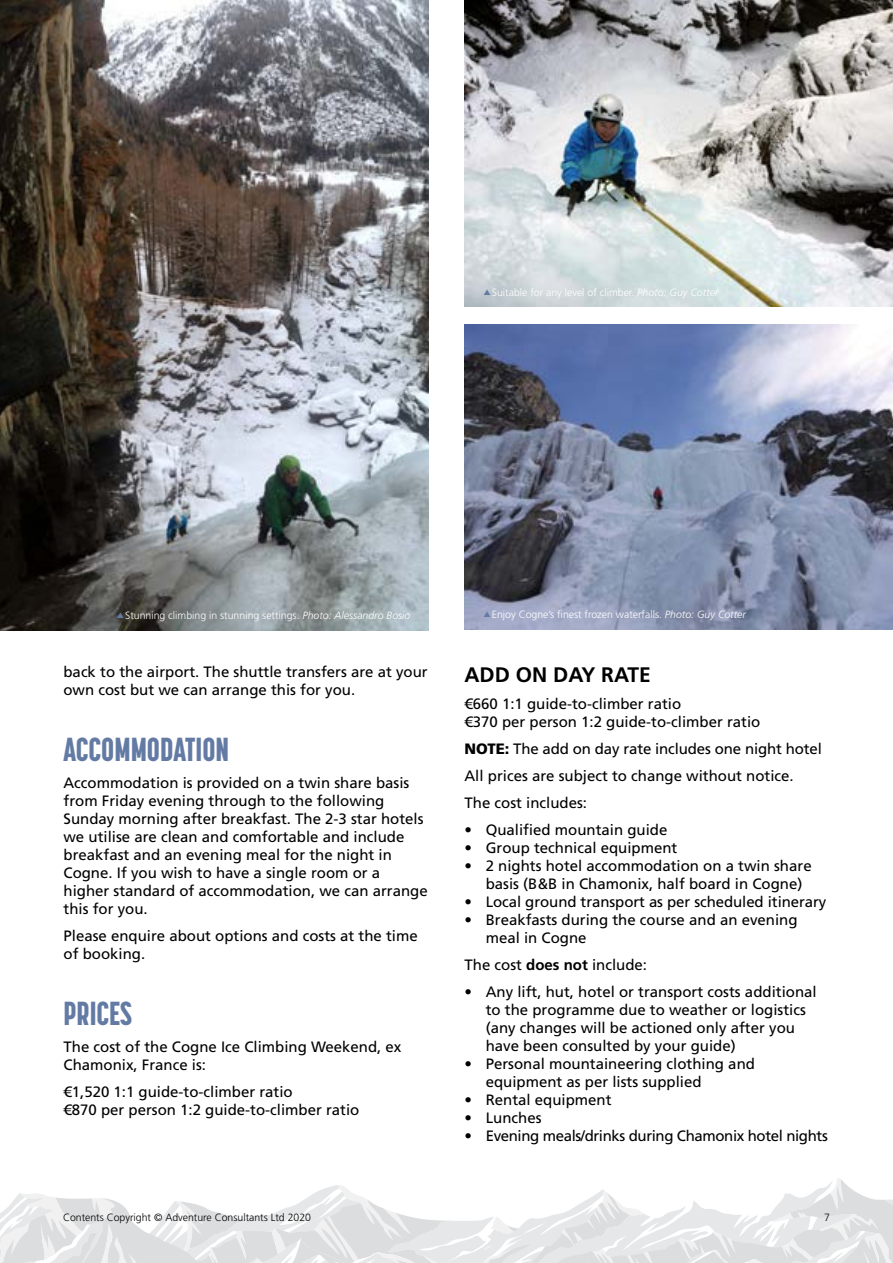
<style>
.page{position:relative;width:893px;height:1263px;background:#fff}
.page>*{position:absolute;margin:0;border:0;box-sizing:border-box;transform-origin:0 0}
.t1{font:800 33px "Korolev Compressed";color:#637ba4}
.t2{font:700 21px "Frutiger LT Std";color:#000}
.t3{font:15px/18px "Frutiger LT Std";color:#000}
.t4{font:15px "Frutiger LT Std";letter-spacing:-.025em;color:#000}
.t5{font:300 10.5px "Frutiger LT Std";color:#fff}
.t6{font:300 10.5px "Frutiger LT Std";color:#000}
.s1{font-style:italic}
.s2{font-weight:900}
.s3{font-weight:700}
</style>
<div class="page">
<svg style="left:0;top:1178px;width:893px;height:85px"></svg>
<img style="left:464px;top:0;width:429px;height:306px">
<img style="left:0;top:0;width:428px;height:630px">
<img style="left:464px;top:324px;width:429px;height:305px">
<svg style="left:484px;top:289px;width:6px;height:6px"></svg>
<svg style="left:117px;top:612px;width:7px;height:6px"></svg>
<svg style="left:484px;top:611px;width:6px;height:6px"></svg>
<p class="t5" style="left:492px;top:287px;width:228px">Suitable for any level of climber. <span class="s1">Photo: Guy Cotter</span></p>
<p class="t5" style="left:125px;top:610px;width:287px">Stunning climbing in stunning settings. <span class="s1">Photo: Alessandro Bosio</span></p>
<p class="t5" style="left:492px;top:608px;width:256px">Enjoy Cogne’s finest frozen waterfalls. <span class="s1">Photo: Guy Cotter</span></p>
<p class="t3" style="left:63px;top:663px;width:366px">back to the airport. The shuttle transfers are at your own cost but we can arrange this for you.</p>
<h1 class="t1" style="left:63px;top:730px;width:167px">ACCOMMODATION</h1>
<p class="t3" style="left:63px;top:774px;width:366px">Accommodation is provided on a twin share basis from Friday evening through to the following Sunday morning after breakfast. The 2-3 star hotels we utilise are clean and comfortable and include breakfast and an evening meal for the night in Cogne. If you wish to have a single room or a higher standard of accommodation, we can arrange this for you.</p>
<p class="t3" style="left:63px;top:927px;width:356px">Please enquire about options and costs at the time of booking.</p>
<h1 class="t1" style="left:63px;top:994px;width:70px">PRICES</h1>
<p class="t3" style="left:63px;top:1038px;width:339px">The cost of the Cogne Ice Climbing Weekend, ex<br>Chamonix, France is:</p>
<p class="t3" style="left:63px;top:1083px;width:297px">€1,520 1:1 guide-to-climber ratio<br>€870 per person 1:2 guide-to-climber ratio</p>
<h2 class="t2" style="left:464px;top:662px;width:188px">ADD ON DAY RATE</h2>
<p class="t3" style="left:464px;top:695px;width:297px">€660 1:1 guide-to-climber ratio<br>€370 per person 1:2 guide-to-climber ratio</p>
<p class="t3" style="left:464px;top:735px;width:359px;line-height:27px"><span class="s2">NOTE:</span> The add on day rate includes one night hotel<br>All prices are subject to change without notice.<br>The cost includes:</p>
<p class="t3" style="left:464px;top:821px;width:204px">• Qualified mountain guide</p>
<p class="t3" style="left:464px;top:839px;width:214px">• Group technical equipment</p>
<p class="t3" style="left:486px;top:857px;width:327px;text-indent:-21px">• 2 nights hotel accommodation on a twin share basis (B&amp;B in Chamonix, half board in Cogne)</p>
<p class="t3" style="left:464px;top:893px;width:363px">• Local ground transport as per scheduled itinerary</p>
<p class="t3" style="left:486px;top:911px;width:313px;text-indent:-21px">• Breakfasts during the course and an evening meal in Cogne</p>
<p class="t3" style="left:464px;top:956px;width:184px">The cost <span class="s3">does not</span> include:</p>
<p class="t3" style="left:486px;top:983px;width:332px;text-indent:-21px">• Any lift, hut, hotel or transport costs additional to the programme due to weather or logistics (any changes will be actioned only after you have been consulted by your guide)</p>
<p class="t3" style="left:486px;top:1055px;width:271px;text-indent:-21px">• Personal mountaineering clothing and equipment as per lists supplied</p>
<p class="t3" style="left:464px;top:1091px;width:149px">• Rental equipment</p>
<p class="t3" style="left:464px;top:1109px;width:79px">• Lunches</p>
<p class="t4" style="left:464px;top:1127px;width:365px">• Evening meals/drinks during Chamonix hotel nights</p>
<p class="t6" style="left:63px;top:1211px;width:250px">Contents Copyright © Adventure Consultants Ltd 2020</p>
<p class="t6" style="left:824px;top:1211px;width:7px">7</p>
</div>
